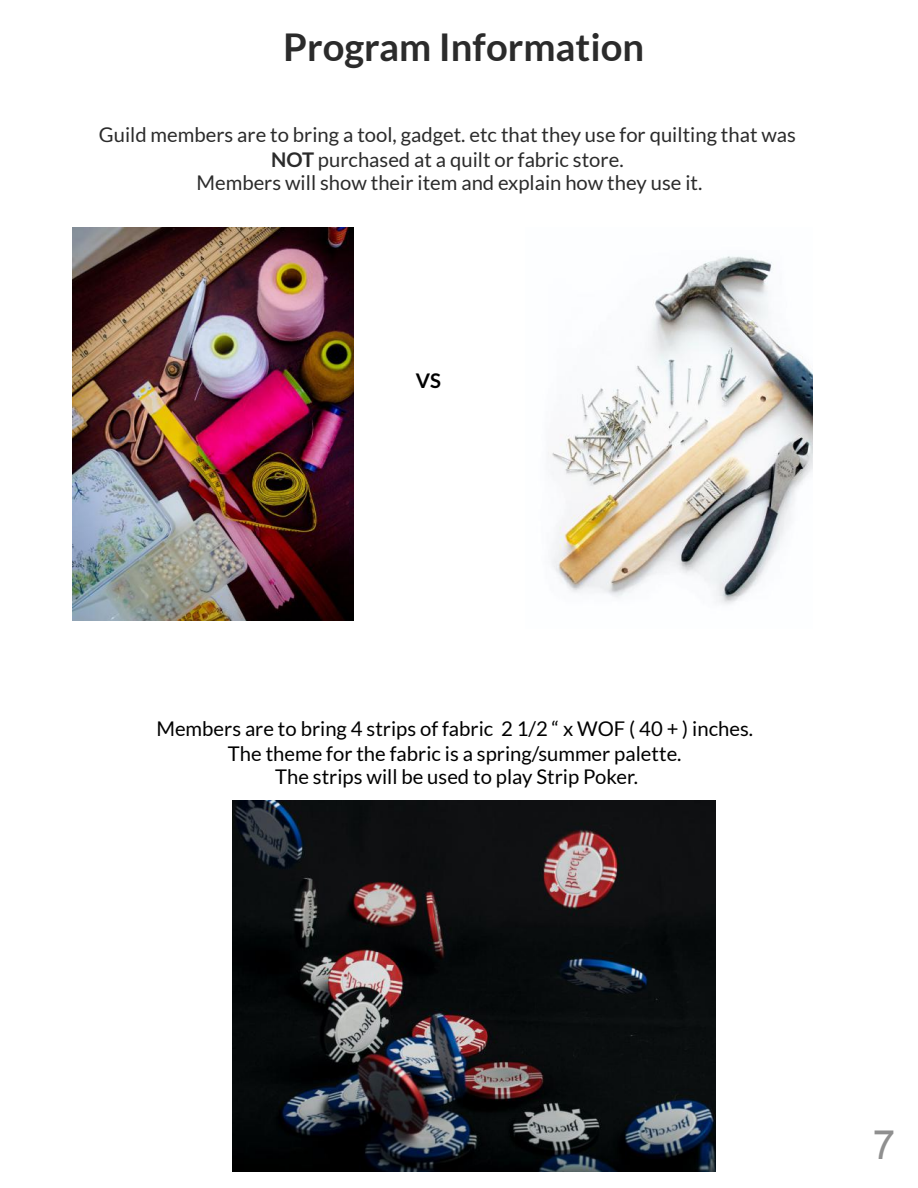
<style>
.page{position:relative;width:918px;height:1188px;background:#fff}
.page>*{position:absolute;margin:0;border:0;box-sizing:border-box;transform-origin:0 0}
.t1{font:40.5px "Arial";color:#8f8f8f}
.t2{font:700 38.25px "Lato";color:#2b2b2b}
.t3{font:20.25px/24.2px "Lato";color:#2b2b2b;text-align:center}
.t4{font:20.25px/24.2px "Lato";color:#000;text-align:center}
.t5{font:700 20.25px "Lato";color:#000}
.s1{font-weight:700}
</style>
<div class="page">
<img style="left:548px;top:256px;width:264px;height:349px">
<img style="left:72px;top:227px;width:281px;height:394px">
<img style="left:233px;top:801px;width:483px;height:370px">
<h2 class="t2" style="left:283px;top:23px;width:363px">Program Information</h2>
<p class="t3" style="left:99px;top:122px;width:699px">Guild members are to bring a tool, gadget. etc that they use for quilting that was<br><span class="s1">NOT</span> purchased at a quilt or fabric store.<br>Members will show their item and explain how they use it.</p>
<p class="t5" style="left:416px;top:368px;width:27px">VS</p>
<p class="t4" style="left:156px;top:716px;width:598px">Members are to bring 4 strips of fabric 2 1/2 “ x WOF ( 40 + ) inches.<br>The theme for the fabric is a spring/summer palette.<br>The strips will be used to play Strip Poker.</p>
<h1 class="t1" style="left:873px;top:1122px;width:24px">7</h1>
</div>
